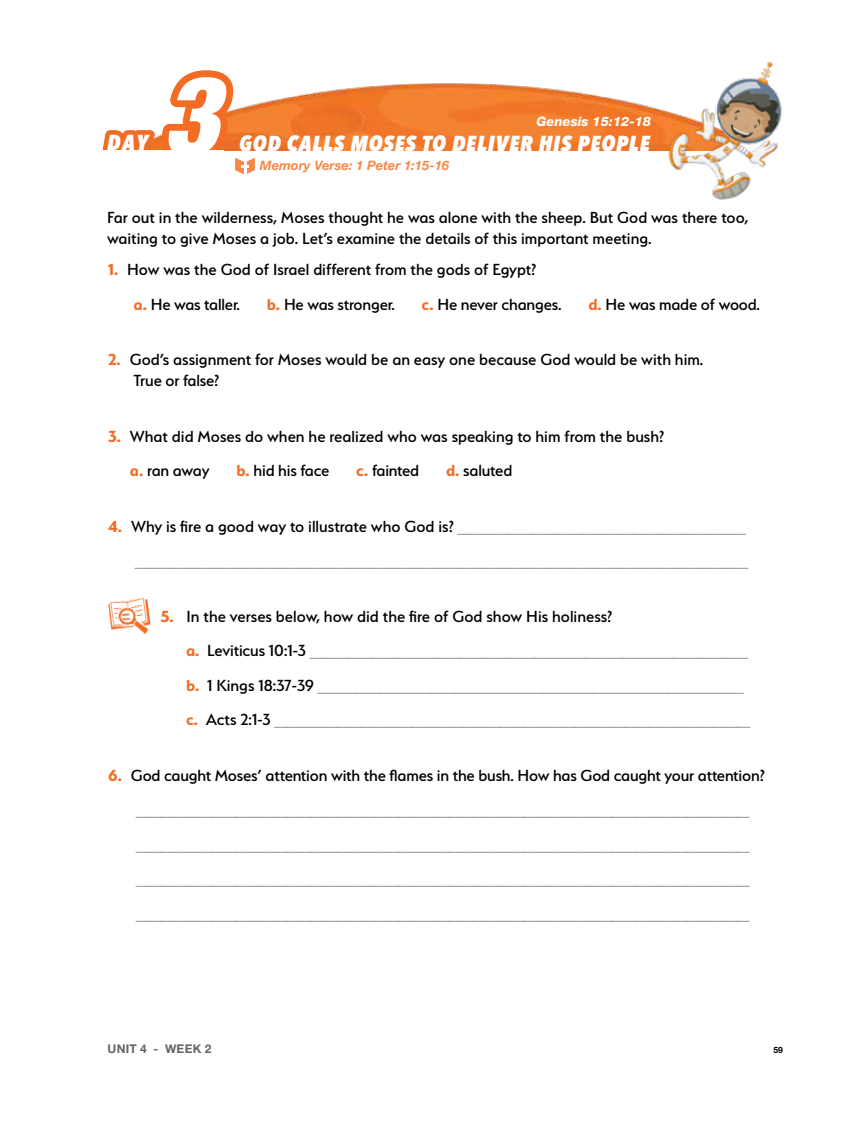
<style>
.page{position:relative;width:864px;height:1134px;background:#fff}
.page>*{position:absolute;margin:0;border:0;box-sizing:border-box;transform-origin:0 0}
.t1{font:italic 900 condensed 108.15px "Helvetica Neue";color:#fff}
.t2{font:italic 800 21.6px "Avenir Next Condensed";letter-spacing:.04em;color:#fff}
.t3{font:500 18px/34.5px "Serenity";letter-spacing:-.01em;color:#939598}
.t4{font:500 18px/21px "Serenity";color:#000}
.t5{font:500 18px "Serenity";letter-spacing:-.02em;color:#000}
.t6{font:italic 700 13.05px "Helvetica Neue";color:#f68848}
.t7{font:italic 800 13.05px "Helvetica Neue";color:#fff}
.t8{font:700 12px "Helvetica Neue";letter-spacing:.02em;color:#636466}
.t9{font:700 8.7px "Helvetica Neue";color:#000}
.s1{font-weight:700;color:#f36c23}
.s2{color:#000}
</style>
<div class="page">
<img style="left:255px;top:83px;width:412px;height:67px">
<img style="left:667px;top:61px;width:115px;height:139px">
<img style="left:108px;top:598px;width:43px;height:36px">
<svg style="left:102px;top:70px;width:153px;height:105px"></svg>
<p class="t2" style="left:107px;top:129px;width:42px">DAY</p>
<h1 class="t1" style="left:163px;top:49px;width:58px">3</h1>
<p class="t7" style="left:537px;top:114px;width:116px">Genesis 15:12-18</p>
<p class="t2" style="left:239px;top:130px;width:412px">GOD CALLS MOSES TO DELIVER HIS PEOPLE</p>
<p class="t6" style="left:260px;top:157px;width:191px">Memory Verse: 1 Peter 1:15-16</p>
<p class="t4" style="left:107px;top:207px;width:643px">Far out in the wilderness, Moses thought he was alone with the sheep. But God was there too, waiting to give Moses a job. Let’s examine the details of this important meeting.</p>
<p class="t4" style="left:134px;top:252px;width:404px;line-height:34.5px;text-indent:-26px"><span class="s1">1.</span> How was the God of Israel different from the gods of Egypt? <span class="s1">a.</span> He was taller.</p>
<p class="t4" style="left:267px;top:293px;width:130px"><span class="s1">b.</span> He was stronger.</p>
<p class="t4" style="left:422px;top:293px;width:141px"><span class="s1">c.</span> He never changes.</p>
<p class="t4" style="left:588px;top:293px;width:173px"><span class="s1">d.</span> He was made of wood.</p>
<p class="t4" style="left:134px;top:349px;width:571px;text-indent:-26px"><span class="s1">2.</span> God’s assignment for Moses would be an easy one because God would be with him.<br>True or false?</p>
<p class="t4" style="left:130px;top:419px;width:536px;line-height:34.5px;text-indent:-22px"><span class="s1">3.</span> What did Moses do when he realized who was speaking to him from the bush? <span class="s1">a.</span> ran away</p>
<p class="t4" style="left:236px;top:460px;width:95px"><span class="s1">b.</span> hid his face</p>
<p class="t5" style="left:356px;top:461px;width:64px"><span class="s1">c.</span> fainted</p>
<p class="t4" style="left:446px;top:460px;width:68px"><span class="s1">d.</span> saluted</p>
<p class="t3" style="left:108px;top:509px;width:641px;text-align:right"><span class="s1">4.</span> <span class="s2">Why is fire a good way to illustrate who God is?</span> _______________________ _________________________________________________</p>
<p class="t3" style="left:186px;top:599px;width:566px;text-indent:-26px"><span class="s1">5.</span> <span class="s2">In the verses below, how did the fire of God show His holiness?<br></span><span class="s1">a.</span> <span class="s2">Leviticus 10:1-3</span> ___________________________________ <span class="s1">b.</span> <span class="s2">1 Kings 18:37-39</span> __________________________________ <span class="s1">c.</span> <span class="s2">Acts 2:1-3</span> ______________________________________</p>
<p class="t3" style="left:137px;top:758px;width:630px;text-indent:-28px"><span class="s1">6.</span> <span class="s2">God caught Moses’ attention with the flames in the bush. How has God caught your attention? </span>_________________________________________________ _________________________________________________ _________________________________________________ _________________________________________________</p>
<p class="t8" style="left:108px;top:1041px;width:105px">UNIT 4 - WEEK 2</p>
<p class="t9" style="left:773px;top:1045px;width:11px">59</p>
</div>
